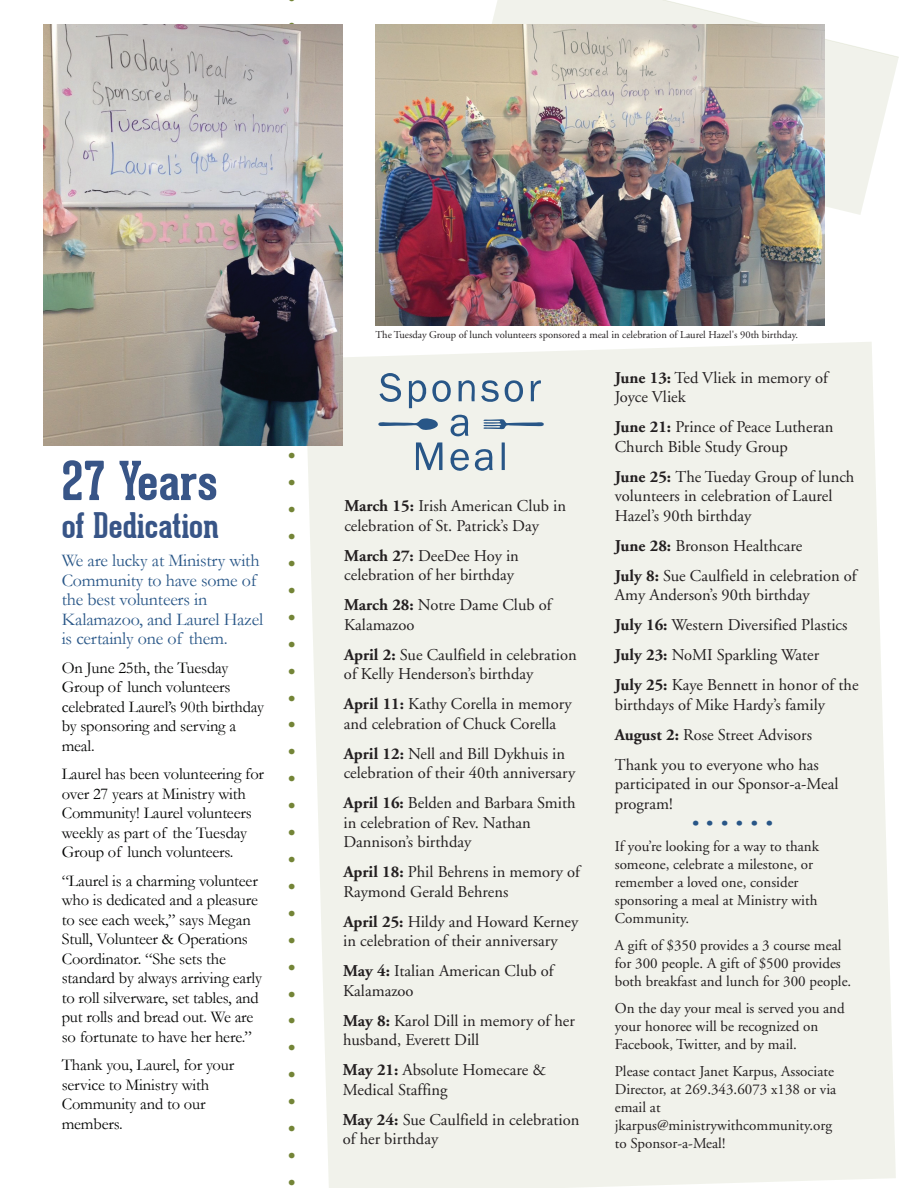
<style>
.page{position:relative;width:918px;height:1188px;background:#fff}
.page>*{position:absolute;margin:0;border:0;box-sizing:border-box;transform-origin:0 0}
.t1{font:700 52.5px "Geared Slab";color:#385587}
.t2{font:43.95px "Adobe Garamond";color:#285687;scale:1.09 1}
.t3{font:700 34.5px "Adobe Garamond";color:#738436}
.t4{font:700 34.5px "Geared Slab";color:#385587}
.t5{font:18px/19.5px "Garamond";letter-spacing:-.01em;color:#285687}
.t6{font:16.5px/19.5px "Adobe Garamond";color:#231f20}
.t7{font:16.5px/19.5px "Garamond";letter-spacing:-.01em;color:#040504}
.t8{font:15px/18px "Adobe Garamond";color:#231f20}
.t9{font:10.5px "Adobe Garamond";color:#231f20}
.s1{font-weight:700}
</style>
<div class="page">
<svg style="left:468px;top:0;width:431px;height:215px;fill:#f1f2eb"></svg>
<svg style="left:507px;top:0;width:392px;height:57px"></svg>
<div style="left:307px;top:342px;width:589px;height:846px;background:#f1f2eb"></div>
<svg style="left:380px;top:373px;width:22px;height:30px"></svg>
<svg style="left:409px;top:379px;width:42px;height:29px"></svg>
<svg style="left:459px;top:380px;width:16px;height:21px"></svg>
<svg style="left:481px;top:380px;width:42px;height:23px"></svg>
<svg style="left:531px;top:380px;width:10px;height:21px"></svg>
<svg style="left:378px;top:414px;width:166px;height:58px"></svg>
<img style="left:376px;top:25px;width:449px;height:301px">
<img style="left:43px;top:25px;width:300px;height:421px">
<h1 class="t1" style="left:62px;top:448px;width:158px">27 Years</h1>
<h3 class="t4" style="left:62px;top:503px;width:159px">of Dedication</h3>
<p class="t5" style="left:62px;top:550px;width:203px">We are lucky at Ministry with<br>Community to have some of the best volunteers in<br>Kalamazoo, and Laurel Hazel is certainly one of them.</p>
<p class="t7" style="left:62px;top:657px;width:204px">On June 25th, the Tuesday<br>Group of lunch volunteers celebrated Laurel’s 90th birthday by sponsoring and serving a meal.</p>
<p class="t7" style="left:62px;top:764px;width:204px">Laurel has been volunteering for over 27 years at Ministry with<br>Community! Laurel volunteers weekly as part of the Tuesday<br>Group of lunch volunteers.</p>
<p class="t7" style="left:62px;top:870px;width:202px">“Laurel is a charming volunteer who is dedicated and a pleasure to see each week,” says Megan<br>Stull, Volunteer &amp; Operations<br>Coordinator. “She sets the standard by always arriving early to roll silverware, set tables, and put rolls and bread out. We are so fortunate to have her here.”</p>
<p class="t7" style="left:62px;top:1055px;width:174px">Thank you, Laurel, for your service to Ministry with<br>Community and to our members.</p>
<h3 class="t3" style="left:265px;top:1187px;width:1168px;rotate:-90deg">. . . . . . . . . . . . . . . . . . . . . . . . . . . . . . . . . . . . . . . . . . . .</h3>
<p class="t9" style="left:375px;top:329px;width:424px">The Tuesday Group of lunch volunteers sponsored a meal in celebration of Laurel Hazel's 90th birthday.</p>
<p class="t6" style="left:344px;top:497px;width:223px"><span class="s1">March 15:</span> Irish American Club in celebration of St. Patrick’s Day</p>
<p class="t6" style="left:344px;top:546px;width:176px"><span class="s1">March 27:</span> DeeDee Hoy in celebration of her birthday</p>
<p class="t6" style="left:344px;top:596px;width:209px"><span class="s1">March 28:</span> Notre Dame Club of<br>Kalamazoo</p>
<p class="t6" style="left:344px;top:645px;width:234px"><span class="s1">April 2:</span> Sue Caulfield in celebration of Kelly Henderson’s birthday</p>
<p class="t6" style="left:344px;top:695px;width:229px"><span class="s1">April 11:</span> Kathy Corella in memory and celebration of Chuck Corella</p>
<p class="t6" style="left:344px;top:744px;width:233px"><span class="s1">April 12:</span> Nell and Bill Dykhuis in celebration of their 40th anniversary</p>
<p class="t6" style="left:344px;top:794px;width:234px"><span class="s1">April 16:</span> Belden and Barbara Smith in celebration of Rev. Nathan<br>Dannison’s birthday</p>
<p class="t6" style="left:343px;top:863px;width:238px"><span class="s1">April 18:</span> Phil Behrens in memory of<br>Raymond Gerald Behrens</p>
<p class="t6" style="left:343px;top:912px;width:236px"><span class="s1">April 25:</span> Hildy and Howard Kerney in celebration of their anniversary</p>
<p class="t6" style="left:343px;top:962px;width:212px"><span class="s1">May 4:</span> Italian American Club of<br>Kalamazoo</p>
<p class="t6" style="left:343px;top:1011px;width:233px"><span class="s1">May 8:</span> Karol Dill in memory of her husband, Everett Dill</p>
<p class="t6" style="left:343px;top:1061px;width:204px"><span class="s1">May 21:</span> Absolute Homecare &amp;<br>Medical Staffing</p>
<p class="t6" style="left:343px;top:1110px;width:238px"><span class="s1">May 24:</span> Sue Caulfield in celebration of her birthday</p>
<p class="t6" style="left:615px;top:368px;width:215px"><span class="s1">June 13:</span> Ted Vliek in memory of<br>Joyce Vliek</p>
<p class="t6" style="left:615px;top:418px;width:220px"><span class="s1">June 21:</span> Prince of Peace Lutheran<br>Church Bible Study Group</p>
<p class="t6" style="left:615px;top:467px;width:241px"><span class="s1">June 25:</span> The Tueday Group of lunch volunteers in celebration of Laurel<br>Hazel’s 90th birthday</p>
<p class="t6" style="left:615px;top:531px;width:244px;line-height:30px"><span class="s1">June 28:</span> Bronson Healthcare<br><span class="s1">July 8:</span> Sue Caulfield in celebration of</p>
<p class="t6" style="left:615px;top:581px;width:245px;line-height:30px">Amy Anderson’s 90th birthday<br><span class="s1">July 16:</span> Western Diversified Plastics <span class="s1">July 23:</span> NoMI Sparkling Water<br><span class="s1">July 25:</span> Kaye Bennett in honor of the</p>
<p class="t6" style="left:615px;top:690px;width:212px;line-height:30px">birthdays of Mike Hardy’s family<br><span class="s1">August 2:</span> Rose Street Advisors<br>Thank you to everyone who has</p>
<p class="t6" style="left:615px;top:775px;width:225px">participated in our Sponsor-a-Meal program!</p>
<p class="t8" style="left:615px;top:837px;width:206px">If you’re looking for a way to thank someone, celebrate a milestone, or remember a loved one, consider sponsoring a meal at Ministry with<br>Community.</p>
<p class="t8" style="left:615px;top:936px;width:238px">A gift of $350 provides a 3 course meal for 300 people. A gift of $500 provides both breakfast and lunch for 300 people.</p>
<p class="t8" style="left:615px;top:999px;width:231px">On the day your meal is served you and your honoree will be recognized on<br>Facebook, Twitter, and by mail.</p>
<p class="t8" style="left:615px;top:1062px;width:223px">Please contact Janet Karpus, Associate<br>Director, at 269.343.6073 x138 or via email at jkarpus@ministrywithcommunity.org to Sponsor-a-Meal!</p>
<h2 class="t2" style="left:690px;top:787px;width:80px">......</h2>
</div>
